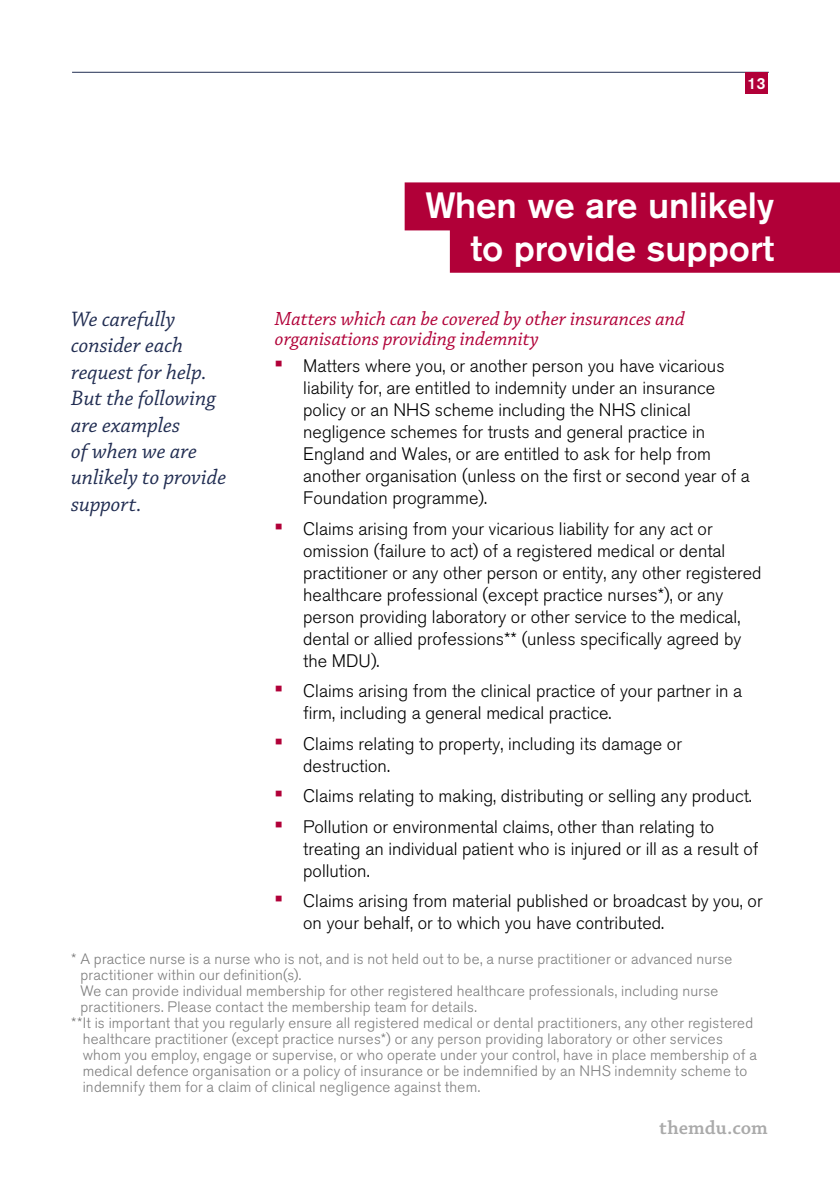
<style>
.page{position:relative;width:840px;height:1191px;background:#fff}
.page>*{position:absolute;margin:0;border:0;box-sizing:border-box;transform-origin:0 0}
.t1{font:500 36.2px/42.2px "Akzidenz Grotesk BE";color:#fff;text-align:right}
.t2{font:italic 22px/26.4px "Chaparral Pro";color:#212d52}
.t3{font:italic 20px/20px "Chaparral Pro";color:#b10038}
.t4{font:600 20px "Chaparral Pro";color:#aaa}
.t5{font:300 18px/22px "Akzidenz Grotesk BE";color:#000}
.t6{font:500 16px "Akzidenz Grotesk BE";color:#fff}
.t7{font:300 15px "Akzidenz Grotesk BE";letter-spacing:.015em;color:#7c7c7c}
.s1{font-weight:500;font-size:24px;color:#b10038}
</style>
<div class="page">
<hr style="left:72px;top:72px;width:696px;height:1px;background:#212d52">
<div style="left:744px;top:72px;width:23px;height:21px;background:#b10038"></div>
<div style="left:404px;top:182px;width:435px;height:48px;background:#b10038"></div>
<div style="left:449px;top:225px;width:390px;height:48px;background:#b10038"></div>
<p class="t6" style="left:747px;top:73px;width:19px">13</p>
<h1 class="t1" style="left:425px;top:184px;width:350px">When we are unlikely to provide support</h1>
<p class="t2" style="left:71px;top:307px;width:156px">We carefully consider each request for help.<br>But the following are examples<br>of when we are unlikely to provide support.</p>
<p class="t3" style="left:275px;top:309px;width:411px">Matters which can be covered by other insurances and organisations providing indemnity</p>
<p class="t5" style="left:303px;top:355px;width:448px;text-indent:-28px"><span class="s1">•</span> Matters where you, or another person you have vicarious liability for, are entitled to indemnity under an insurance policy or an NHS scheme including the NHS clinical negligence schemes for trusts and general practice in England and Wales, or are entitled to ask for help from another organisation (unless on the first or second year of a Foundation programme).</p>
<p class="t5" style="left:303px;top:518px;width:459px;text-indent:-28px"><span class="s1">•</span> Claims arising from your vicarious liability for any act or omission (failure to act) of a registered medical or dental practitioner or any other person or entity, any other registered healthcare professional (except practice nurses*), or any person providing laboratory or other service to the medical, dental or allied professions** (unless specifically agreed by the MDU).</p>
<p class="t5" style="left:303px;top:680px;width:440px;text-indent:-28px"><span class="s1">•</span> Claims arising from the clinical practice of your partner in a firm, including a general medical practice.</p>
<p class="t5" style="left:303px;top:733px;width:380px;text-indent:-28px"><span class="s1">•</span> Claims relating to property, including its damage or destruction.</p>
<p class="t5" style="left:275px;top:785px;width:478px"><span class="s1">•</span> Claims relating to making, distributing or selling any product.</p>
<p class="t5" style="left:303px;top:816px;width:456px;text-indent:-28px"><span class="s1">•</span> Pollution or environmental claims, other than relating to treating an individual patient who is injured or ill as a result of pollution.</p>
<p class="t5" style="left:303px;top:890px;width:460px;text-indent:-28px"><span class="s1">•</span> Claims arising from material published or broadcast by you, or on your behalf, or to which you have contributed.</p>
<p class="t7" style="left:71px;top:950px;width:662px">* A practice nurse is a nurse who is not, and is not held out to be, a nurse practitioner or advanced nurse</p>
<p class="t7" style="left:80px;top:966px;width:222px">practitioner within our definition(s).</p>
<p class="t7" style="left:80px;top:982px;width:639px">We can provide individual membership for other registered healthcare professionals, including nurse</p>
<p class="t7" style="left:80px;top:998px;width:398px">practitioners. Please contact the membership team for details.</p>
<p class="t7" style="left:71px;top:1014px;width:683px">**It is important that you regularly ensure all registered medical or dental practitioners, any other registered</p>
<p class="t7" style="left:83px;top:1030px;width:641px">healthcare practitioner (except practice nurses*) or any person providing laboratory or other services</p>
<p class="t7" style="left:83px;top:1046px;width:675px">whom you employ, engage or supervise, or who operate under your control, have in place membership of a</p>
<p class="t7" style="left:83px;top:1062px;width:665px">medical defence organisation or a policy of insurance or be indemnified by an NHS indemnity scheme to</p>
<p class="t7" style="left:83px;top:1078px;width:399px">indemnify them for a claim of clinical negligence against them.</p>
<p class="t4" style="left:659px;top:1116px;width:110px">themdu.com</p>
</div>
